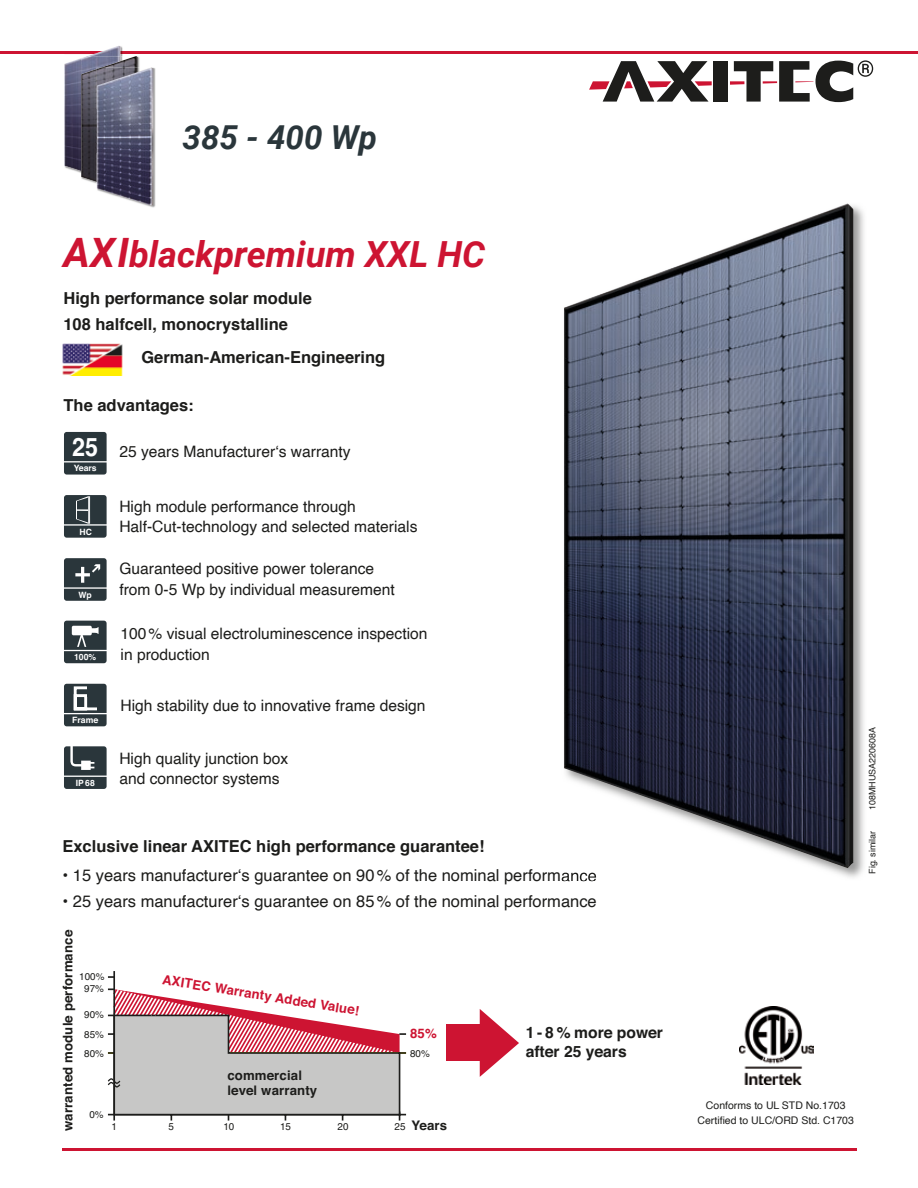
<style>
.page{position:relative;width:918px;height:1188px;background:#fff}
.page>*{position:absolute;margin:0;border:0;box-sizing:border-box;transform-origin:0 0}
.t1{font:italic 700 36px "Roboto";color:#cd1432}
.t2{font:italic 700 33px "Roboto";color:#2a363b}
.t3{font:700 25.65px "Helvetica";color:#fff;scale:.91 1}
.t4{font:700 16.5px/25.5px "Helvetica";color:#1d1d1b}
.t5{font:16.5px "Helvetica";color:#1d1d1b}
.t6{font:15.75px/20.2px "Helvetica";color:#1d1d1b}
.t7{font:700 15.6px/18.8px "Helvetica";color:#1d1d1b}
.t8{font:700 13.2px/15.9px "Helvetica";letter-spacing:.01em;color:#1d1d1b}
.t9{font:700 13.2px "Helvetica";color:#cd1432}
.t10{font:10.5px/15px "Helvetica";color:#1d1d1b;text-align:center}
.t11{font:9.9px/19.4px "Helvetica";color:#1d1d1b;text-align:center}
.t12{font:9px "Helvetica";color:#1d1d1b}
.t13{font:700 8.7px "Helvetica";color:#fff}
.s1{font-size:40.5px}
.s2{font-weight:400;font-size:9.9px}
</style>
<div class="page">
<hr style="left:63px;top:1148px;width:794px;height:3px;background:#cd1432">
<hr style="left:113px;top:971px;width:2px;height:150px;background:#1d1d1b">
<svg style="left:108px;top:987px;width:298px;height:134px"></svg>
<svg style="left:480px;top:1009px;width:39px;height:68px"></svg>
<div style="left:446px;top:1025px;width:47px;height:36px;background:#cd1432"></div>
<hr style="left:0;top:51px;width:918px;height:3px;background:#cd1432">
<img style="left:64px;top:46px;width:57px;height:125px">
<img style="left:81px;top:56px;width:57px;height:126px">
<img style="left:148px;top:68px;width:8px;height:140px">
<img style="left:97px;top:67px;width:56px;height:139px">
<div style="left:714px;top:61px;width:14px;height:41px;background:#1d1d1b"></div>
<svg style="left:589px;top:61px;width:123px;height:41px"></svg>
<svg style="left:730px;top:60px;width:143px;height:42px"></svg>
<img style="left:62px;top:343px;width:61px;height:32px">
<svg style="left:64px;top:432px;width:43px;height:43px;background:#354045"></svg>
<svg style="left:64px;top:558px;width:43px;height:43px;background:#424d51"></svg>
<svg style="left:64px;top:621px;width:43px;height:42px;background:#515b5f"></svg>
<svg style="left:64px;top:495px;width:43px;height:43px;background:#404b50"></svg>
<img style="left:740px;top:1007px;width:74px;height:78px">
<img style="left:823px;top:205px;width:41px;height:673px">
<img style="left:562px;top:872px;width:34px;height:9px">
<img style="left:564px;top:203px;width:289px;height:665px">
<svg style="left:64px;top:746px;width:43px;height:43px;background:#485256"></svg>
<svg style="left:64px;top:684px;width:43px;height:42px;background:#555e62"></svg>
<div style="left:87px;top:686px;width:15px;height:11px;background:#2a363b"></div>
<div style="left:97px;top:695px;width:8px;height:16px;background:#2a363b"></div>
<h2 class="t2" style="left:183px;top:115px;width:196px">385 - 400 Wp</h2>
<h1 class="t1" style="left:64px;top:229px;width:423px"><span class="s1">AXI</span>blackpremium XXL HC</h1>
<p class="t4" style="left:63px;top:286px;width:250px">High performance solar module<br>108 halfcell, monocrystalline</p>
<p class="t4" style="left:141px;top:344px;width:245px">German-American-Engineering</p>
<p class="t4" style="left:64px;top:392px;width:132px">The advantages:</p>
<p class="t6" style="left:119px;top:442px;width:233px">25 years Manufacturer‘s warranty</p>
<h3 class="t3" style="left:72px;top:426px;width:30px">25</h3>
<p class="t13" style="left:74px;top:461px;width:25px">Years</p>
<p class="t13" style="left:79px;top:525px;width:14px">HC</p>
<p class="t13" style="left:78px;top:588px;width:15px">Wp</p>
<p class="t13" style="left:74px;top:650px;width:24px">100%</p>
<p class="t13" style="left:72px;top:713px;width:27px">Frame</p>
<p class="t6" style="left:119px;top:496px;width:300px">High module performance through<br>Half-Cut-technology and selected materials</p>
<p class="t6" style="left:119px;top:559px;width:277px">Guaranteed positive power tolerance from 0-5 Wp by individual measurement</p>
<p class="t6" style="left:121px;top:624px;width:308px">100 % visual electroluminescence inspection in production</p>
<p class="t6" style="left:121px;top:696px;width:307px">High stability due to innovative frame design</p>
<p class="t6" style="left:119px;top:748px;width:170px">High quality junction box</p>
<p class="t13" style="left:76px;top:776px;width:21px">IP 68</p>
<p class="t6" style="left:119px;top:769px;width:162px">and connector systems</p>
<p class="t4" style="left:62px;top:834px;width:424px">Exclusive linear AXITEC high performance guarantee!</p>
<p class="t5" style="left:62px;top:863px;width:536px">• 15 years manufacturer‘s guarantee on 90 % of the nominal performance</p>
<p class="t5" style="left:62px;top:888px;width:536px">• 25 years manufacturer‘s guarantee on 85 % of the nominal performance</p>
<p class="t8" style="left:60px;top:1131px;width:202px;rotate:-90deg">warranted module performance</p>
<p class="t11" style="left:79px;top:971px;width:27px;line-height:11.7px">100%<br>97%</p>
<p class="t11" style="left:84px;top:1005px;width:21px;text-align:justify">90% 85% 80%</p>
<p class="t11" style="left:89px;top:1105px;width:16px">0%</p>
<p class="t9" style="left:164px;top:969px;width:201px;rotate:9deg">AXITEC Warranty Added Value!</p>
<p class="t8" style="left:227px;top:1067px;width:91px">commercial level warranty</p>
<p class="t9" style="left:410px;top:1022px;width:28px">85%</p>
<p class="t11" style="left:410px;top:1044px;width:21px">80%</p>
<p class="t11" style="left:112px;top:1118px;width:7px">1</p>
<p class="t11" style="left:169px;top:1118px;width:7px">5</p>
<p class="t11" style="left:223px;top:1118px;width:13px">10</p>
<p class="t11" style="left:280px;top:1118px;width:13px">15</p>
<p class="t11" style="left:337px;top:1118px;width:13px">20</p>
<p class="t8" style="left:395px;top:1118px;width:54px"><span class="s2">25</span> Years</p>
<p class="t7" style="left:526px;top:1024px;width:139px">1 - 8 % more power after 25 years</p>
<p class="t12" style="left:865px;top:810px;width:84px;rotate:-90deg">108MHUSA220608A</p>
<p class="t12" style="left:865px;top:874px;width:45px;rotate:-90deg">Fig. similar</p>
<p class="t10" style="left:698px;top:1098px;width:158px">Conforms to UL STD No.1703<br>Certified to ULC/ORD Std. C1703</p>
</div>
